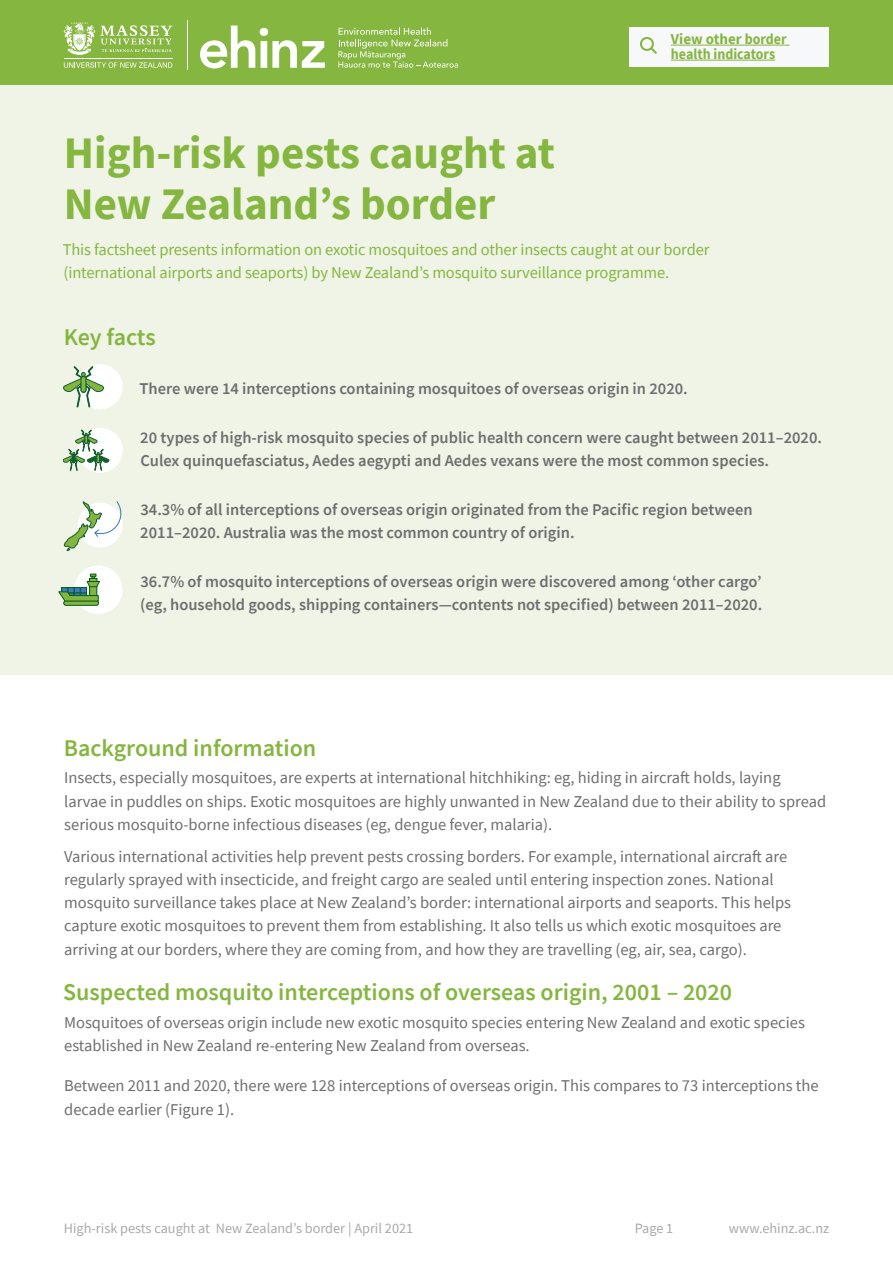
<style>
.page{position:relative;width:893px;height:1263px;background:#fff}
.page>*{position:absolute;margin:0;border:0;box-sizing:border-box;transform-origin:0 0}
.t1{font:700 45px/51px "Source Sans Pro";color:#85b640}
.t2{font:600 24px "Source Sans Pro";color:#85b640}
.t3{font:16.5px/23.2px "Source Sans Pro";color:#6f6e6f}
.t4{font:600 16.5px/23.2px "Source Sans Pro";color:#6f6e6f}
.t5{font:16.5px/23.2px "Source Sans Pro";letter-spacing:-.01em;color:#85b640}
.t6{font:700 15px/15px "Source Sans Pro";color:#85b640}
.t7{font:14.25px "Source Sans Pro";color:#aba8a8}
</style>
<div class="page">
<div style="left:0;top:0;width:893px;height:85px;background:#85b640"></div>
<svg style="left:338px;top:27px;width:120px;height:41px"></svg>
<svg style="left:200px;top:26px;width:125px;height:42px"></svg>
<hr style="left:187px;top:21px;width:1px;height:49px;background:#fff">
<svg style="left:64px;top:62px;width:108px;height:6px"></svg>
<hr style="left:64px;top:58px;width:108px;height:1px;background:#fff">
<svg style="left:63px;top:23px;width:109px;height:32px"></svg>
<div style="left:629px;top:27px;width:200px;height:39px;background:#f7f8f9"></div>
<svg style="left:640px;top:37px;width:17px;height:17px"></svg>
<hr style="left:671px;top:45px;width:118px;height:1px;background:#85b640">
<hr style="left:671px;top:60px;width:104px;height:1px;background:#85b640">
<div style="left:0;top:85px;width:893px;height:589px;background:#eff4e6"></div>
<div style="left:78px;top:364px;width:45px;height:45px;background:#fff;border-radius:50%"></div>
<svg style="left:63px;top:366px;width:41px;height:43px"></svg>
<div style="left:78px;top:428px;width:45px;height:45px;background:#fff;border-radius:50%"></div>
<svg style="left:63px;top:430px;width:46px;height:41px"></svg>
<svg style="left:64px;top:501px;width:59px;height:50px"></svg>
<div style="left:74px;top:565px;width:49px;height:49px;background:#fff;border-radius:50%"></div>
<hr style="left:64px;top:601px;width:35px;height:4px;background:#84b540;border-radius:2px">
<div style="left:63px;top:600px;width:36px;height:6px;border:1px solid #035e1c;border-radius:2px"></div>
<svg style="left:58px;top:574px;width:42px;height:28px"></svg>
<p class="t6" style="left:671px;top:31px;width:117px">View other border health indicators</p>
<h1 class="t1" style="left:64px;top:127px;width:493px">High-risk pests caught at<br>New Zealand’s border</h1>
<p class="t5" style="left:63px;top:238px;width:648px">This factsheet presents information on exotic mosquitoes and other insects caught at our border (international airports and seaports) by New Zealand’s mosquito surveillance programme.</p>
<h2 class="t2" style="left:64px;top:322px;width:94px">Key facts</h2>
<p class="t4" style="left:140px;top:377px;width:550px">There were 14 interceptions containing mosquitoes of overseas origin in 2020.</p>
<p class="t4" style="left:140px;top:426px;width:683px">20 types of high-risk mosquito species of public health concern were caught between 2011–2020.<br>Culex quinquefasciatus, Aedes aegypti and Aedes vexans were the most common species.</p>
<p class="t4" style="left:140px;top:498px;width:614px">34.3% of all interceptions of overseas origin originated from the Pacific region between<br>2011–2020. Australia was the most common country of origin.</p>
<p class="t4" style="left:140px;top:570px;width:623px">36.7% of mosquito interceptions of overseas origin were discovered among ‘other cargo’ (eg, household goods, shipping containers—contents not specified) between 2011–2020.</p>
<h2 class="t2" style="left:64px;top:732px;width:254px">Background information</h2>
<p class="t3" style="left:64px;top:766px;width:764px">Insects, especially mosquitoes, are experts at international hitchhiking: eg, hiding in aircraft holds, laying larvae in puddles on ships. Exotic mosquitoes are highly unwanted in New Zealand due to their ability to spread serious mosquito-borne infectious diseases (eg, dengue fever, malaria).</p>
<p class="t3" style="left:64px;top:844px;width:729px">Various international activities help prevent pests crossing borders. For example, international aircraft are regularly sprayed with insecticide, and freight cargo are sealed until entering inspection zones. National mosquito surveillance takes place at New Zealand’s border: international airports and seaports. This helps capture exotic mosquitoes to prevent them from establishing. It also tells us which exotic mosquitoes are arriving at our borders, where they are coming from, and how they are travelling (eg, air, sea, cargo).</p>
<h2 class="t2" style="left:63px;top:977px;width:671px">Suspected mosquito interceptions of overseas origin, 2001 – 2020</h2>
<p class="t3" style="left:64px;top:1011px;width:742px">Mosquitoes of overseas origin include new exotic mosquito species entering New Zealand and exotic species established in New Zealand re-entering New Zealand from overseas.</p>
<p class="t3" style="left:64px;top:1074px;width:756px">Between 2011 and 2020, there were 128 interceptions of overseas origin. This compares to 73 interceptions the decade earlier (Figure 1).</p>
<p class="t7" style="left:64px;top:1219px;width:351px">High-risk pests caught at New Zealand’s border | April 2021</p>
<p class="t7" style="left:635px;top:1219px;width:40px">Page 1</p>
<p class="t7" style="left:729px;top:1219px;width:102px">www.ehinz.ac.nz</p>
</div>
